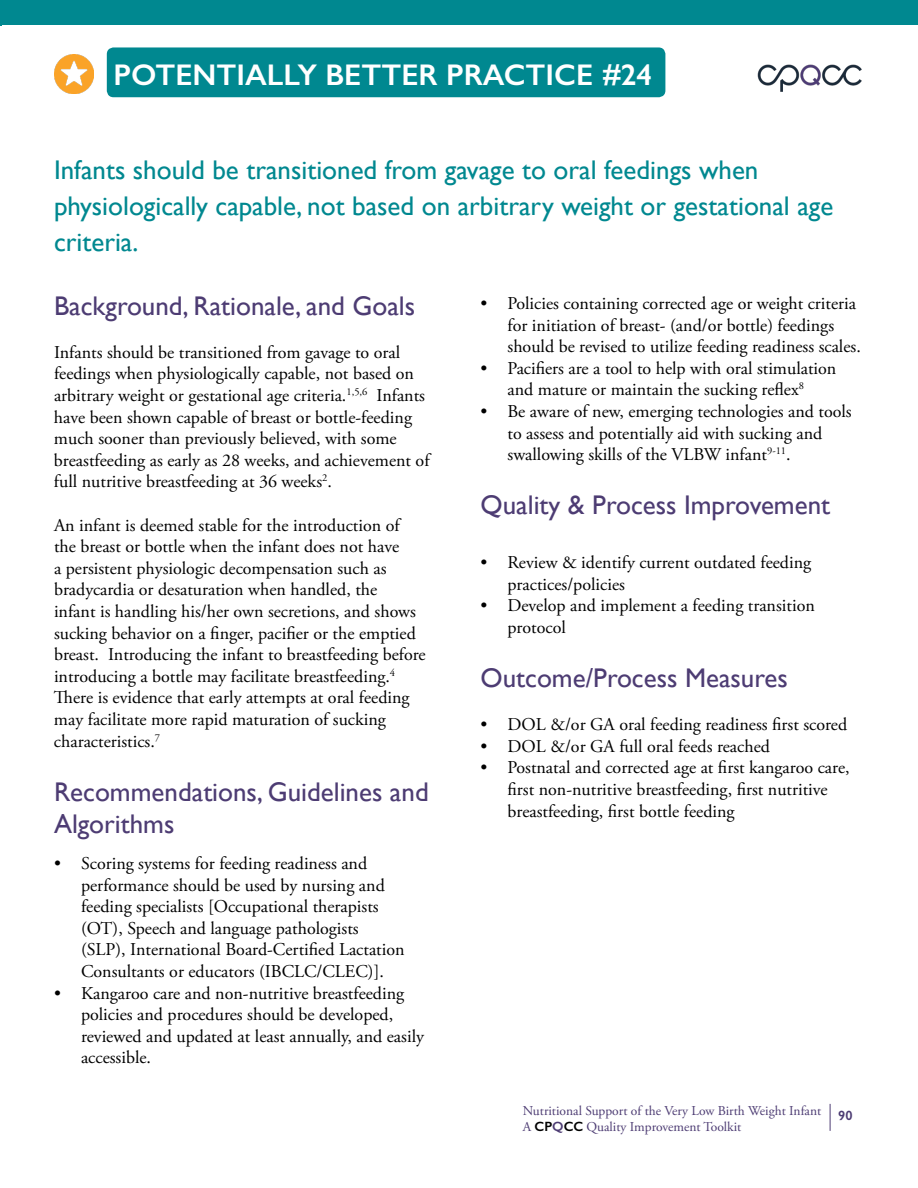
<style>
.page{position:relative;width:918px;height:1188px;background:#fff}
.page>*{position:absolute;margin:0;border:0;box-sizing:border-box;transform-origin:0 0}
.t1{font:600 30px "Gill Sans";color:#fff}
.t2{font:27px/36px "Gill Sans";color:#008890}
.t3{font:27px/32.4px "Gill Sans";color:#4d3c73}
.t4{font:18px/21.6px "Adobe Garamond Pro";color:#000}
.t5{font:13.5px "Adobe Garamond Pro";color:#4d3c73}
.t6{font:600 13.5px "Gill Sans";color:#4d3c73}
.s1{font-family:"Gill Sans";font-weight:600;color:#000}
.s2{font-family:"Gill Sans";font-weight:600}
</style>
<div class="page">
<svg style="left:830px;top:1104px;width:1px;height:27px"></svg>
<img style="left:757px;top:64px;width:105px;height:28px">
<div style="left:0;top:0;width:918px;height:25px;background:#008890"></div>
<img style="left:54px;top:54px;width:40px;height:39px">
<div style="left:107px;top:47px;width:558px;height:50px;background:#008890;border-radius:7px"></div>
<h1 class="t1" style="left:114px;top:57px;width:540px">POTENTIALLY BETTER PRACTICE #24</h1>
<h2 class="t2" style="left:54px;top:151px;width:781px">Infants should be transitioned from gavage to oral feedings when physiologically capable, not based on arbitrary weight or gestational age criteria.</h2>
<h2 class="t3" style="left:54px;top:289px;width:363px">Background, Rationale, and Goals</h2>
<p class="t4" style="left:54px;top:342px;width:377px">Infants should be transitioned from gavage to oral feedings when physiologically capable, not based on arbitrary weight or gestational age criteria.<sup>1,5,6</sup> Infants have been shown capable of breast or bottle-feeding much sooner than previously believed, with some breastfeeding as early as 28 weeks, and achievement of full nutritive breastfeeding at 36 weeks<sup>2</sup>.</p>
<p class="t4" style="left:54px;top:515px;width:373px">An infant is deemed stable for the introduction of the breast or bottle when the infant does not have<br>a persistent physiologic decompensation such as bradycardia or desaturation when handled, the<br>infant is handling his/her own secretions, and shows sucking behavior on a finger, pacifier or the emptied breast. Introducing the infant to breastfeeding before introducing a bottle may facilitate breastfeeding.<sup>4<br></sup>There is evidence that early attempts at oral feeding may facilitate more rapid maturation of sucking characteristics.<sup>7</sup></p>
<h2 class="t3" style="left:54px;top:775px;width:376px">Recommendations, Guidelines and<br>Algorithms</h2>
<p class="t4" style="left:81px;top:853px;width:325px;text-indent:-27px">• Scoring systems for feeding readiness and performance should be used by nursing and feeding specialists [Occupational therapists (OT), Speech and language pathologists (SLP), International Board-Certified Lactation Consultants or educators (IBCLC/CLEC)].</p>
<p class="t4" style="left:81px;top:983px;width:345px;text-indent:-27px">• Kangaroo care and non-nutritive breastfeeding policies and procedures should be developed, reviewed and updated at least annually, and easily accessible.</p>
<p class="t4" style="left:508px;top:293px;width:355px;text-indent:-27px">• Policies containing corrected age or weight criteria for initiation of breast- (and/or bottle) feedings should be revised to utilize feeding readiness scales.</p>
<p class="t4" style="left:481px;top:358px;width:357px;text-align:center">• Pacifiers are a tool to help with oral stimulation and mature or maintain the sucking reflex<sup>8</sup></p>
<p class="t4" style="left:508px;top:401px;width:346px;text-indent:-27px">• Be aware of new, emerging technologies and tools to assess and potentially aid with sucking and swallowing skills of the VLBW infant<sup>9-11</sup>.</p>
<h2 class="t3" style="left:481px;top:489px;width:351px">Quality &amp; Process Improvement</h2>
<p class="t4" style="left:508px;top:552px;width:305px;text-indent:-27px">• Review &amp; identify current outdated feeding practices/policies</p>
<p class="t4" style="left:508px;top:596px;width:309px;text-indent:-27px">• Develop and implement a feeding transition protocol</p>
<h2 class="t3" style="left:481px;top:661px;width:309px">Outcome/Process Measures</h2>
<p class="t4" style="left:481px;top:714px;width:368px">• DOL &amp;/or GA oral feeding readiness first scored</p>
<p class="t4" style="left:481px;top:736px;width:291px">• DOL &amp;/or GA full oral feeds reached</p>
<p class="t4" style="left:508px;top:758px;width:344px;text-indent:-27px">• Postnatal and corrected age at first kangaroo care, first non-nutritive breastfeeding, first nutritive breastfeeding, first bottle feeding</p>
<p class="t5" style="left:523px;top:1103px;width:300px">Nutritional Support of the Very Low Birth Weight Infant</p>
<p class="t6" style="left:838px;top:1107px;width:16px">90</p>
<p class="t5" style="left:523px;top:1119px;width:220px">A <span class="s1">CP</span><span class="s2">Q</span><span class="s1">CC</span> Quality Improvement Toolkit</p>
</div>
